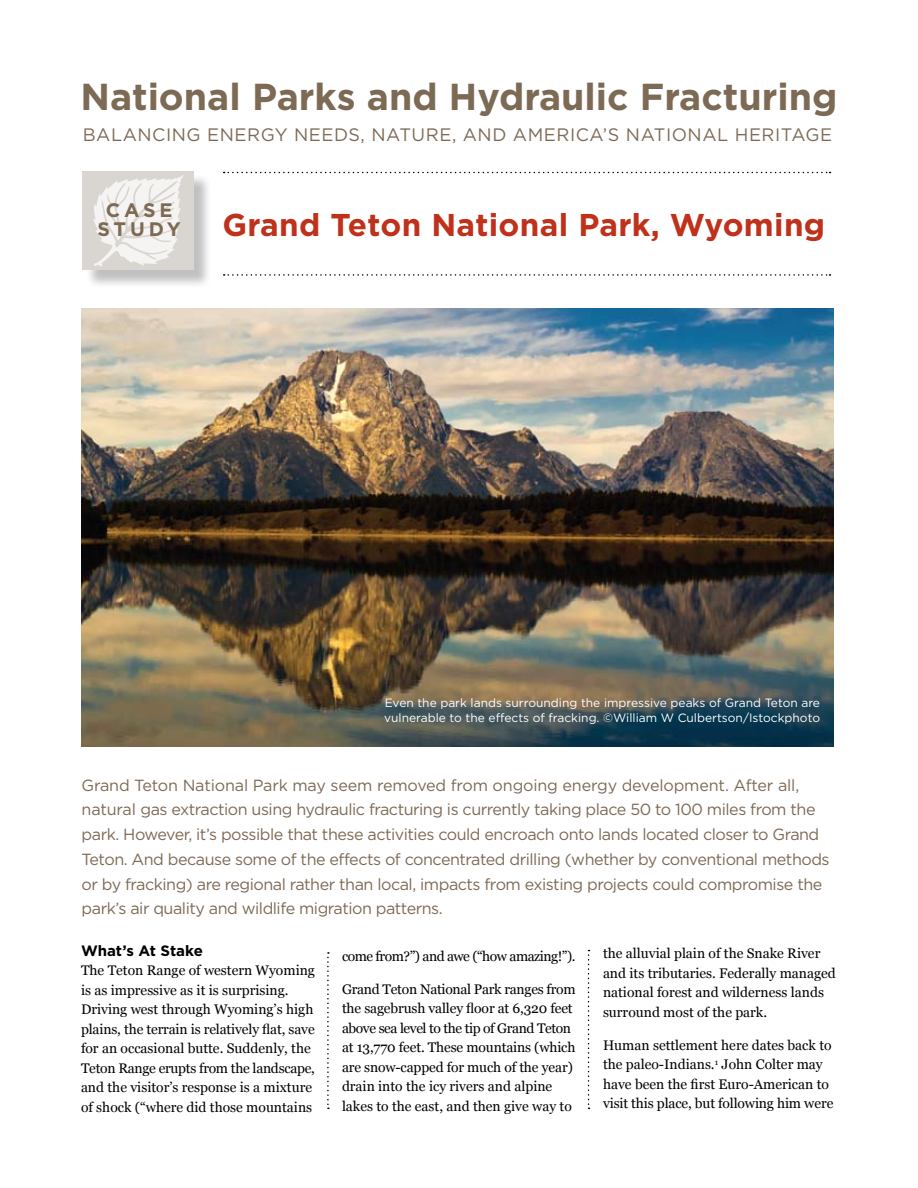
<style>
.page{position:relative;width:918px;height:1188px;background:#fff}
.page>*{position:absolute;margin:0;border:0;box-sizing:border-box;transform-origin:0 0}
.t1{font:700 37.5px "Gotham";color:#7d6a55}
.t2{font:700 31.5px "Gotham";letter-spacing:.01em;color:#bf311a}
.t3{font:700 19.5px/18.5px "Gotham";letter-spacing:.2em;color:#7d6a55;text-align:center}
.t4{font:18px "Gotham";letter-spacing:.03em;color:#7d6a55}
.t5{font:16.2px/24.8px "Gotham";letter-spacing:-.03em;color:#7d6a55}
.t6{font:700 15px "Gotham";letter-spacing:-.005em;color:#000}
.t7{font:13.8px/19.5px "Georgia";color:#000}
.t8{font:13.8px "Georgia";letter-spacing:-.035em;color:#000}
.t9{font:12px/15px "Gotham";color:#fff}
</style>
<div class="page">
<img style="left:81px;top:309px;width:752px;height:437px">
<svg style="left:588px;top:950px;width:2px;height:159px"></svg>
<svg style="left:327px;top:952px;width:2px;height:157px"></svg>
<div style="left:85px;top:173px;width:128px;height:116px;background:#000;opacity:.25"></div>
<div style="left:82px;top:171px;width:112px;height:99px;background:#d9d5d0"></div>
<svg style="left:93px;top:175px;width:91px;height:92px"></svg>
<svg style="left:224px;top:274px;width:607px;height:2px"></svg>
<svg style="left:224px;top:172px;width:607px;height:1px"></svg>
<h1 class="t1" style="left:80px;top:75px;width:759px">National Parks and Hydraulic Fracturing</h1>
<h3 class="t4" style="left:83px;top:125px;width:225px">Balancing Energy Nee</h3>
<h3 class="t4" style="left:334px;top:125px;width:497px">ds, Nature, and America’s National Heritage</h3>
<h3 class="t3" style="left:98px;top:201px;width:85px">CASE<br>STUDY</h3>
<h2 class="t2" style="left:223px;top:207px;width:604px">Grand Teton National Park, Wyoming</h2>
<p class="t9" style="left:384px;top:695px;width:437px">Even the park lands surrounding the impressive peaks of Grand Teton are vulnerable to the effects of fracking. ©William W Culbertson/I stockphoto</p>
<p class="t5" style="left:82px;top:772px;width:750px">Grand Teton National Park may seem removed from ongoing energy development. After all, natural gas extraction using hydraulic fracturing is currently taking place 50 to 100 miles from the park. However, it’s possible that these activities could encroach onto lands located closer to Grand Teton. And because some of the effects of concentrated drilling (whether by conventional methods or by fracking) are regional rather than local, impacts from existing projects could compromise the park’s air quality and wildlife migration patterns.</p>
<p class="t6" style="left:81px;top:942px;width:123px">What’s At Stake</p>
<p class="t7" style="left:81px;top:961px;width:236px">The Teton Range of western Wyoming is as impressive as it is surprising.<br>Driving west through Wyoming’s high plains, the terrain is relatively flat, save for an occasional butte. Suddenly, the Teton Range erupts from the landscape, and the visitor’s response is a mixture of shock (“where did those mountains</p>
<p class="t8" style="left:342px;top:948px;width:235px">come from?”) and awe (“how amazing!”).</p>
<p class="t7" style="left:342px;top:980px;width:235px">Grand Teton National Park ranges from the sagebrush valley floor at 6,320 feet above sea level to the tip of Grand Teton at 13,770 feet. These mountains (which are snow-capped for much of the year) drain into the icy rivers and alpine lakes to the east, and then give way to</p>
<p class="t7" style="left:603px;top:944px;width:234px">the alluvial plain of the Snake River and its tributaries. Federally managed national forest and wilderness lands surround most of the park.</p>
<p class="t7" style="left:603px;top:1035px;width:232px">Human settlement here dates back to the paleo-Indians.<sup>1</sup> John Colter may have been the first Euro-American to visit this place, but following him were</p>
</div>
